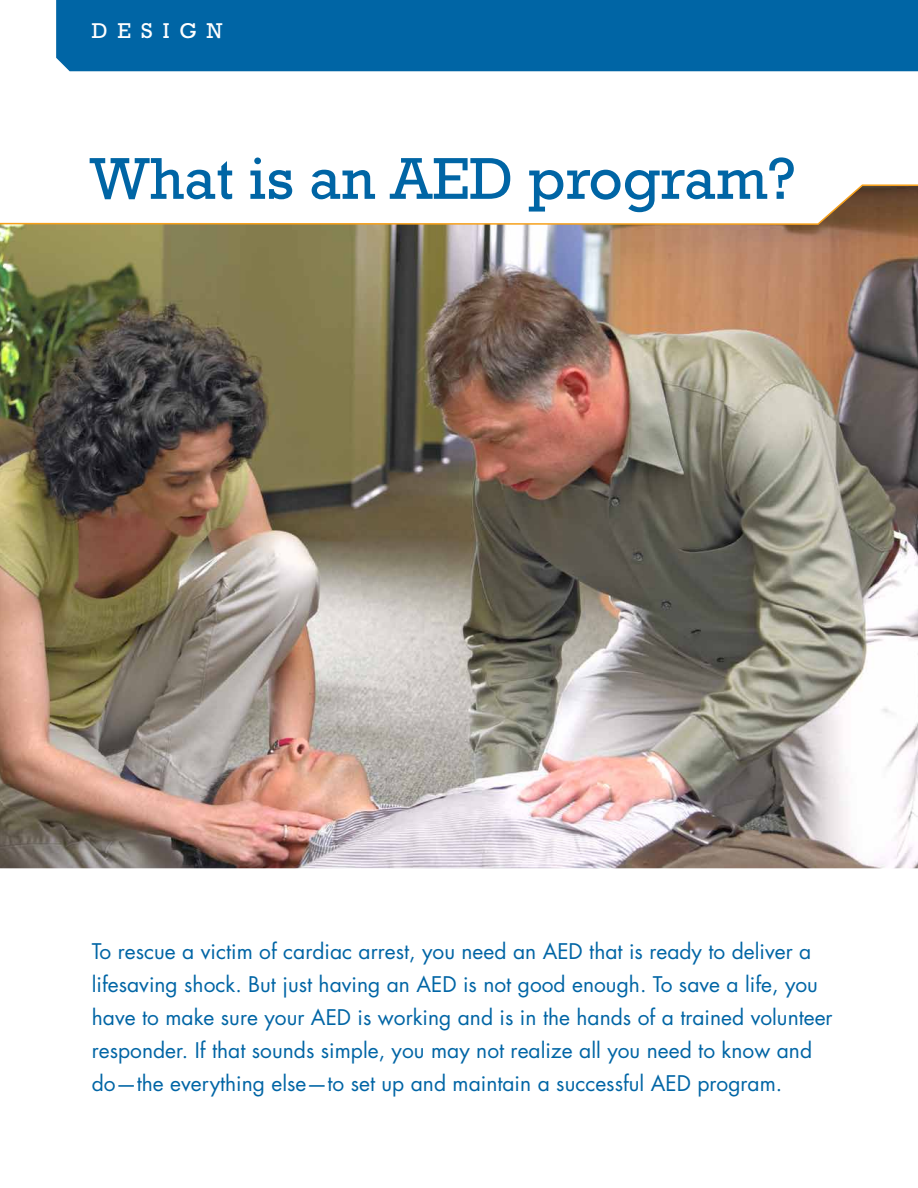
<style>
.page{position:relative;width:918px;height:1188px;background:#fff}
.page>*{position:absolute;margin:0;border:0;box-sizing:border-box;transform-origin:0 0}
.t1{font:60px "Rockwell";color:#0065a5}
.t2{font:21.75px "Rockwell";letter-spacing:.46em;color:#fff}
.t3{font:21px/33px "Futura Std";color:#0065a5}
</style>
<div class="page">
<div style="left:56px;top:0;width:862px;height:71px;background:#0065a5"></div>
<img style="left:0;top:226px;width:918px;height:642px">
<svg style="left:0;top:184px;width:918px;height:42px"></svg>
<p class="t2" style="left:92px;top:19px;width:132px">DESIGN</p>
<h1 class="t1" style="left:90px;top:144px;width:708px">What is an AED program?</h1>
<p class="t3" style="left:92px;top:935px;width:742px">To rescue a victim of cardiac arrest, you need an AED that is ready to deliver a lifesaving shock. But just having an AED is not good enough. To save a life, you have to make sure your AED is working and is in the hands of a trained volunteer responder. If that sounds simple, you may not realize all you need to know and do—the everything else—to set up and maintain a successful AED program.</p>
</div>
